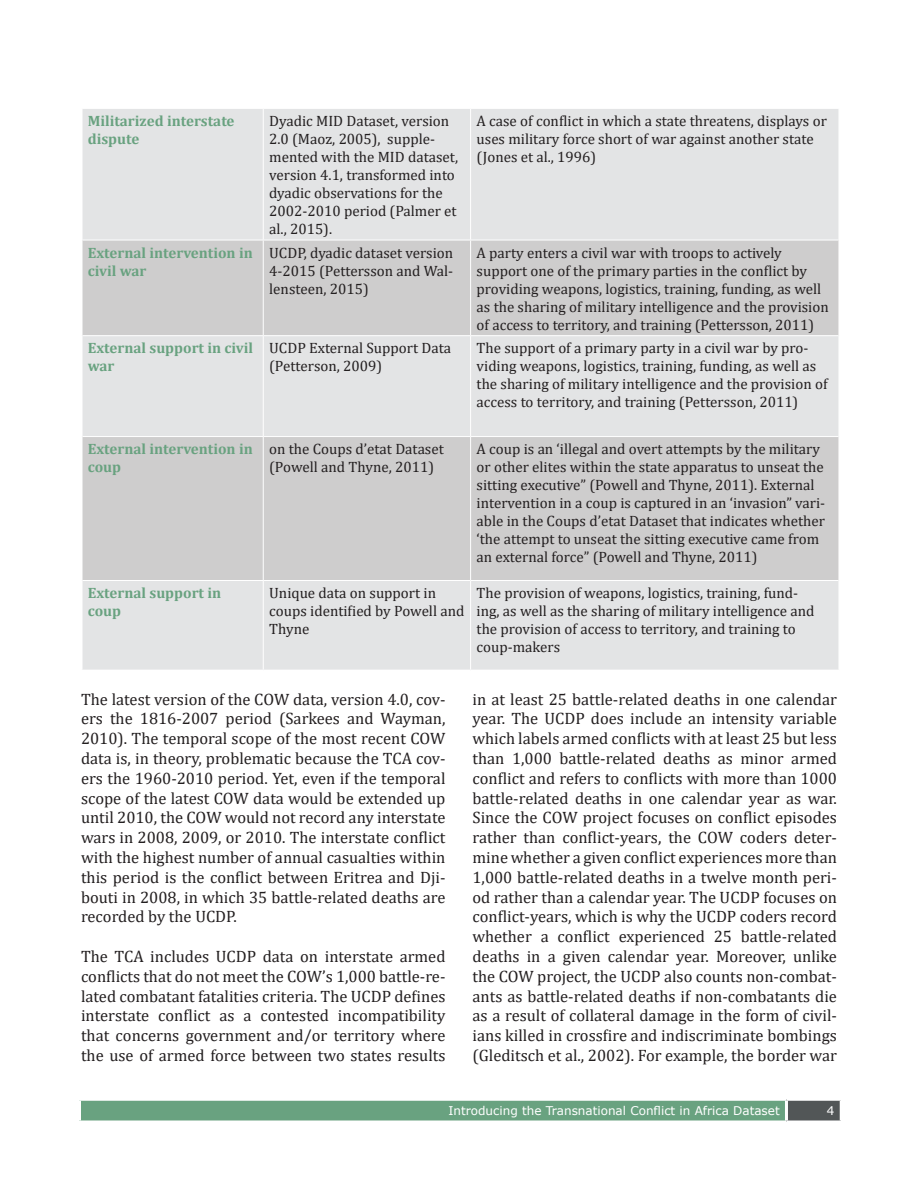
<style>
.page{position:relative;width:918px;height:1188px;background:#fff}
.page>*{position:absolute;margin:0;border:0;box-sizing:border-box;transform-origin:0 0}
.t1{font:16.5px/19.8px "Cambria";color:#231f20;text-align:justify}
.t2{font:15px/18px "Cambria";color:#231f20}
.t3{font:700 15px/18px "Cambria";color:#69a280}
.t4{font:12px "Verdana";color:#fff}
</style>
<div class="page">
<div style="left:80px;top:1099px;width:706px;height:23px;background:#69a280"></div>
<div style="left:786px;top:1099px;width:55px;height:23px;background:#525657"></div>
<hr style="left:786px;top:1098px;width:57px;height:3px;background:#fff">
<hr style="left:840px;top:1101px;width:3px;height:19px;background:#fff">
<hr style="left:786px;top:1120px;width:57px;height:3px;background:#fff">
<hr style="left:78px;top:1098px;width:708px;height:3px;background:#fff">
<hr style="left:78px;top:1101px;width:3px;height:19px;background:#fff">
<hr style="left:785px;top:1101px;width:3px;height:19px;background:#fff">
<hr style="left:78px;top:1120px;width:708px;height:3px;background:#fff">
<div style="left:83px;top:109px;width:755px;height:561px;background:#e3e4e5"></div>
<svg style="left:83px;top:241px;width:755px;height:339px;background:#d4d3d4"></svg>
<hr style="left:263px;top:109px;width:1px;height:131px;background:#fff">
<hr style="left:470px;top:109px;width:1px;height:131px;background:#fff">
<hr style="left:83px;top:240px;width:180px;height:1px;background:#fff">
<hr style="left:263px;top:240px;width:208px;height:1px;background:#fff">
<hr style="left:263px;top:240px;width:1px;height:95px;background:#fff">
<hr style="left:471px;top:240px;width:367px;height:1px;background:#fff">
<hr style="left:470px;top:240px;width:1px;height:95px;background:#fff">
<hr style="left:83px;top:335px;width:180px;height:1px;background:#fff">
<hr style="left:263px;top:335px;width:208px;height:1px;background:#fff">
<hr style="left:263px;top:336px;width:1px;height:100px;background:#fff">
<hr style="left:471px;top:335px;width:367px;height:1px;background:#fff">
<hr style="left:470px;top:336px;width:1px;height:100px;background:#fff">
<hr style="left:83px;top:436px;width:180px;height:1px;background:#fff">
<hr style="left:263px;top:436px;width:208px;height:1px;background:#fff">
<hr style="left:263px;top:437px;width:1px;height:143px;background:#fff">
<hr style="left:471px;top:436px;width:367px;height:1px;background:#fff">
<hr style="left:470px;top:437px;width:1px;height:143px;background:#fff">
<hr style="left:83px;top:580px;width:180px;height:1px;background:#fff">
<hr style="left:263px;top:580px;width:208px;height:1px;background:#fff">
<hr style="left:263px;top:581px;width:1px;height:89px;background:#fff">
<hr style="left:471px;top:580px;width:367px;height:1px;background:#fff">
<hr style="left:470px;top:581px;width:1px;height:89px;background:#fff">
<p class="t3" style="left:88px;top:113px;width:148px">Militarized interstate dispute</p>
<p class="t2" style="left:269px;top:112px;width:190px">Dyadic MID Dataset, version<br>2.0 (Maoz, 2005), supple&shy;mented with the MID dataset, version 4.1, transformed into dyadic observations for the<br>2002-2010 period (Palmer et al., 2015).</p>
<p class="t2" style="left:477px;top:112px;width:352px">A case of conflict in which a state threatens, displays or uses military force short of war against another state (Jones et al., 1996)</p>
<p class="t3" style="left:88px;top:245px;width:167px">External intervention in civil war</p>
<p class="t2" style="left:269px;top:244px;width:186px;text-align:justify">UCDP, dyadic dataset version 4-2015 (Pettersson and Wal&shy;lensteen, 2015)</p>
<p class="t2" style="left:477px;top:244px;width:354px">A party enters a civil war with troops to actively support one of the primary parties in the conflict by providing weapons, logistics, training, funding, as well as the sharing of military intelligence and the provision of access to territory, and training (Pettersson, 2011)</p>
<p class="t3" style="left:88px;top:341px;width:167px">External support in civil war</p>
<p class="t2" style="left:269px;top:339px;width:183px">UCDP External Support Data (Petterson, 2009)</p>
<p class="t2" style="left:477px;top:339px;width:352px">The support of a primary party in a civil war by pro&shy;viding weapons, logistics, training, funding, as well as the sharing of military intelligence and the provision of access to territory, and training (Pettersson, 2011)</p>
<p class="t3" style="left:88px;top:442px;width:167px">External intervention in coup</p>
<p class="t2" style="left:269px;top:440px;width:176px">on the Coups d’etat Dataset (Powell and Thyne, 2011)</p>
<p class="t2" style="left:477px;top:440px;width:350px">A coup is an ‘illegal and overt attempts by the military or other elites within the state apparatus to unseat the sitting executive” (Powell and Thyne, 2011). External intervention in a coup is captured in an ‘invasion” vari&shy;able in the Coups d’etat Dataset that indicates whether ‘the attempt to unseat the sitting executive came from an external force” (Powell and Thyne, 2011)</p>
<p class="t3" style="left:88px;top:586px;width:135px">External support in coup</p>
<p class="t2" style="left:269px;top:585px;width:197px">Unique data on support in coups identified by Powell and<br>Thyne</p>
<p class="t2" style="left:477px;top:584px;width:339px">The provision of weapons, logistics, training, fund&shy;ing, as well as the sharing of military intelligence and the provision of access to territory, and training to coup-makers</p>
<p class="t1" style="left:81px;top:689px;width:366px">The latest version of the COW data, version 4.0, cov&shy;ers the 1816-2007 period (Sarkees and Wayman, 2010). The temporal scope of the most recent COW data is, in theory, problematic because the TCA cov&shy;ers the 1960-2010 period. Yet, even if the temporal scope of the latest COW data would be extended up until 2010, the COW would not record any interstate wars in 2008, 2009, or 2010. The interstate conflict with the highest number of annual casualties within this period is the conflict between Eritrea and Dji&shy;bouti in 2008, in which 35 battle-related deaths are recorded by the UCDP.</p>
<p class="t1" style="left:81px;top:946px;width:366px">The TCA includes UCDP data on interstate armed conflicts that do not meet the COW’s 1,000 battle-re&shy;lated combatant fatalities criteria. The UCDP defines interstate conflict as a contested incompatibility that concerns government and/or territory where the use of armed force between two states results</p>
<p class="t1" style="left:472px;top:689px;width:366px">in at least 25 battle-related deaths in one calendar year. The UCDP does include an intensity variable which labels armed conflicts with at least 25 but less than 1,000 battle-related deaths as minor armed conflict and refers to conflicts with more than 1000 battle-related deaths in one calendar year as war.<br>Since the COW project focuses on conflict episodes rather than conflict-years, the COW coders deter&shy;mine whether a given conflict experiences more than 1,000 battle-related deaths in a twelve month peri&shy;od rather than a calendar year. The UCDP focuses on conflict-years, which is why the UCDP coders record whether a conflict experienced 25 battle-related deaths in a given calendar year. Moreover, unlike the COW project, the UCDP also counts non-combat&shy;ants as battle-related deaths if non-combatants die as a result of collateral damage in the form of civil&shy;ians killed in crossfire and indiscriminate bombings (Gleditsch et al., 2002). For example, the border war</p>
<p class="t4" style="left:448px;top:1103px;width:333px">Introducing the Transnational Conflict in Africa Dataset</p>
<p class="t4" style="left:827px;top:1106px;width:9px">4</p>
</div>
